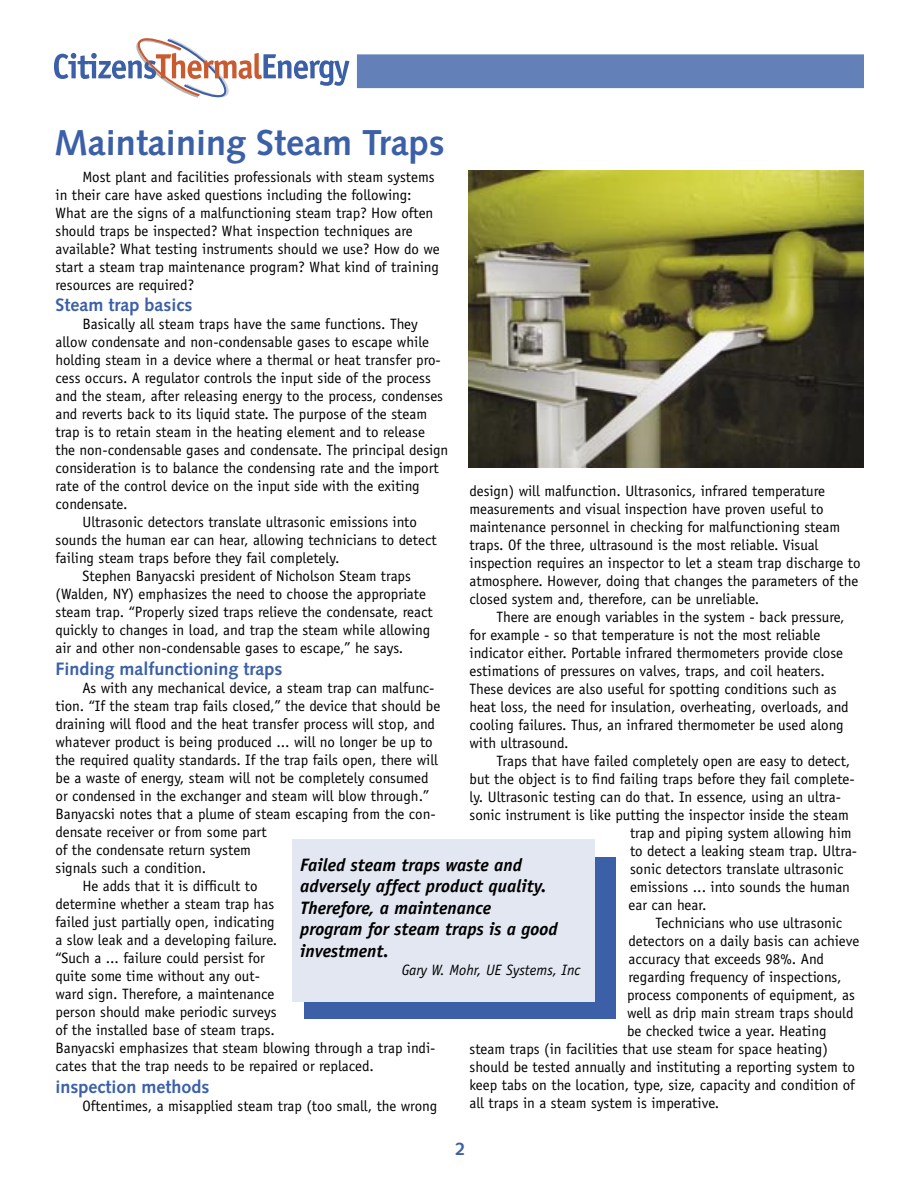
<style>
.page{position:relative;width:918px;height:1188px;background:#fff}
.page>*{position:absolute;margin:0;border:0;box-sizing:border-box;transform-origin:0 0}
.Headline{font:700 36px "Syntax";color:#3c60a7}
.t1{font:italic 700 18px/21.6px "Officina Sans";color:#000}
.Subhead_2{font:700 18px "Syntax";color:#3c60a7}
.Body_text{font:15px/18px "Officina Sans";color:#000}
.t2{font:italic 15px "Officina Sans";color:#000}
</style>
<div class="page">
<div style="left:304px;top:857px;width:311px;height:162px;background:#3c60a7"></div>
<div style="left:358px;top:55px;width:505px;height:32px;background:#6380b9"></div>
<div style="left:357px;top:54px;width:507px;height:34px;border:2px solid #6380b9"></div>
<svg style="left:54px;top:38px;width:295px;height:60px"></svg>
<img style="left:468px;top:170px;width:396px;height:297px">
<div style="left:293px;top:839px;width:302px;height:162px;background:#e2e7f2"></div>
<p class="Headline" style="left:54px;top:122px;width:392px">Maintaining Steam Traps</p>
<p class="Body_text" style="left:56px;top:168px;width:386px;text-indent:27px">Most plant and facilities professionals with steam systems in their care have asked questions including the following:<br>What are the signs of a malfunctioning steam trap? How often should traps be inspected? What inspection techniques are available? What testing instruments should we use? How do we start a steam trap maintenance program? What kind of training resources are required?</p>
<p class="Subhead_2" style="left:56px;top:295px;width:138px">Steam trap basics</p>
<p class="Body_text" style="left:56px;top:315px;width:394px;text-indent:27px">Basically all steam traps have the same functions. They allow condensate and non-condensable gases to escape while holding steam in a device where a thermal or heat transfer pro&shy;cess occurs. A regulator controls the input side of the process and the steam, after releasing energy to the process, condenses and reverts back to its liquid state. The purpose of the steam trap is to retain steam in the heating element and to release the non-condensable gases and condensate. The principal design consideration is to balance the condensing rate and the import rate of the control device on the input side with the exiting condensate.</p>
<p class="Body_text" style="left:56px;top:513px;width:383px;text-indent:27px">Ultrasonic detectors translate ultrasonic emissions into sounds the human ear can hear, allowing technicians to detect failing steam traps before they fail completely.</p>
<p class="Body_text" style="left:56px;top:567px;width:379px;text-indent:27px">Stephen Banyacski president of Nicholson Steam traps (Walden, NY) emphasizes the need to choose the appropriate steam trap. “Properly sized traps relieve the condensate, react quickly to changes in load, and trap the steam while allowing air and other non-condensable gases to escape,” he says.</p>
<p class="Subhead_2" style="left:56px;top:658px;width:229px">Finding malfunctioning traps</p>
<p class="Body_text" style="left:56px;top:679px;width:386px;text-indent:27px">As with any mechanical device, a steam trap can malfunc&shy;tion. “If the steam trap fails closed,” the device that should be draining will flood and the heat transfer process will stop, and whatever product is being produced ... will no longer be up to the required quality standards. If the trap fails open, there will be a waste of energy, steam will not be completely consumed or condensed in the exchanger and steam will blow through.” Banyacski notes that a plume of steam escaping from the con&shy;densate receiver or from some part<br>of the condensate return system<br>signals such a condition.</p>
<p class="Body_text" style="left:56px;top:877px;width:382px;text-indent:27px">He adds that it is difficult to<br>determine whether a steam trap has<br>failed just partially open, indicating<br>a slow leak and a developing failure.<br>“Such a ... failure could persist for<br>quite some time without any out-<br>ward sign. Therefore, a maintenance<br>person should make periodic surveys<br>of the installed base of steam traps.<br>Banyacski emphasizes that steam blowing through a trap indi&shy;cates that the trap needs to be repaired or replaced.</p>
<p class="Subhead_2" style="left:56px;top:1076px;width:155px">inspection methods</p>
<p class="Body_text" style="left:82px;top:1096px;width:356px">Oftentimes, a misapplied steam trap (too small, the wrong</p>
<p class="Body_text" style="left:470px;top:482px;width:393px">design) will malfunction. Ultrasonics, infrared temperature measurements and visual inspection have proven useful to maintenance personnel in checking for malfunctioning steam traps. Of the three, ultrasound is the most reliable. Visual inspection requires an inspector to let a steam trap discharge to atmosphere. However, doing that changes the parameters of the closed system and, therefore, can be unreliable.</p>
<p class="Body_text" style="left:470px;top:608px;width:381px;text-indent:27px">There are enough variables in the system - back pressure, for example - so that temperature is not the most reliable indicator either. Portable infrared thermometers provide close estimations of pressures on valves, traps, and coil heaters.<br>These devices are also useful for spotting conditions such as heat loss, the need for insulation, overheating, overloads, and cooling failures. Thus, an infrared thermometer be used along with ultrasound.</p>
<p class="Body_text" style="left:496px;top:752px;width:355px">Traps that have failed completely open are easy to detect,</p>
<p class="Body_text" style="left:470px;top:770px;width:387px">but the object is to find failing traps before they fail complete-</p>
<p class="Body_text" style="left:470px;top:788px;width:373px">ly. Ultrasonic testing can do that. In essence, using an ultra-</p>
<p class="Body_text" style="left:470px;top:806px;width:381px">sonic instrument is like putting the inspector inside the steam</p>
<p class="Body_text" style="left:630px;top:824px;width:223px">trap and piping system allowing him</p>
<p class="Body_text" style="left:630px;top:842px;width:229px">to detect a leaking steam trap. Ultra-</p>
<p class="Body_text" style="left:630px;top:860px;width:215px">sonic detectors translate ultrasonic</p>
<p class="Body_text" style="left:630px;top:878px;width:222px">emissions ... into sounds the human</p>
<p class="Body_text" style="left:628px;top:896px;width:80px">ear can hear.</p>
<p class="Body_text" style="left:656px;top:914px;width:188px">Technicians who use ultrasonic</p>
<p class="Body_text" style="left:628px;top:932px;width:232px">detectors on a daily basis can achieve</p>
<p class="Body_text" style="left:628px;top:950px;width:197px">accuracy that exceeds 98%. And</p>
<p class="Body_text" style="left:628px;top:968px;width:215px">regarding frequency of inspections,</p>
<p class="Body_text" style="left:627px;top:986px;width:229px">process components of equipment, as</p>
<p class="Body_text" style="left:627px;top:1004px;width:228px">well as drip main stream traps should</p>
<p class="Body_text" style="left:627px;top:1022px;width:201px">be checked twice a year. Heating</p>
<p class="Body_text" style="left:470px;top:1040px;width:360px">steam traps (in facilities that use steam for space heating)</p>
<p class="Body_text" style="left:470px;top:1058px;width:387px">should be tested annually and instituting a reporting system to</p>
<p class="Body_text" style="left:470px;top:1076px;width:387px">keep tabs on the location, type, size, capacity and condition of</p>
<p class="Body_text" style="left:470px;top:1094px;width:251px">all traps in a steam system is imperative.</p>
<p class="t1" style="left:300px;top:854px;width:259px">Failed steam traps waste and adversely affect product quality.<br>Therefore, a maintenance program for steam traps is a good investment.</p>
<p class="t2" style="left:402px;top:961px;width:180px">Gary W. Mohr, UE Systems, Inc</p>
<p class="Subhead_2" style="left:455px;top:1139px;width:12px">2</p>
</div>
